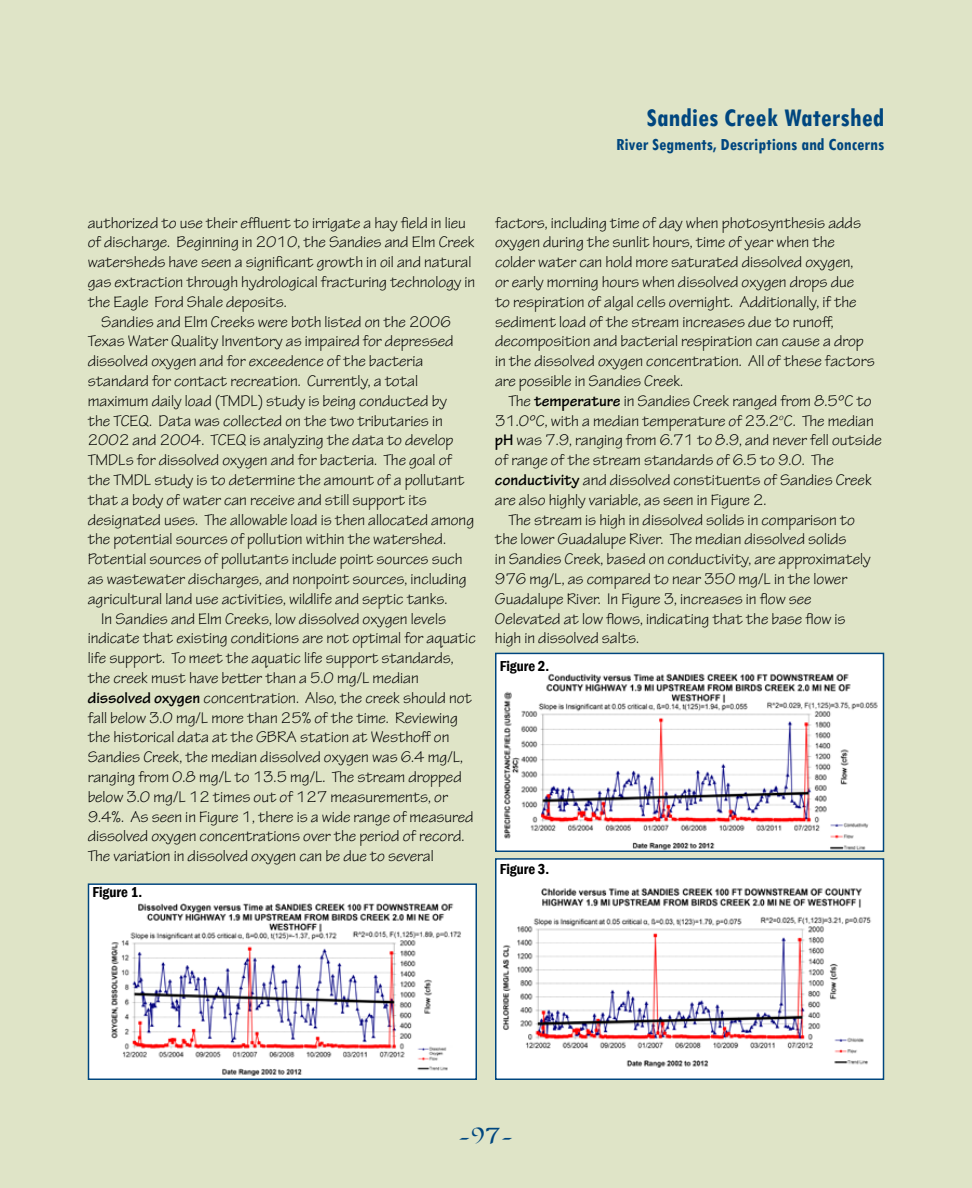
<style>
.page{position:relative;width:972px;height:1188px;background:#dfe4c7}
.page>*{position:absolute;margin:0;border:0;box-sizing:border-box;transform-origin:0 0}
.t1{font:700 condensed 27px "Tw Cen";color:#00467f}
.t2{font:27px "Dorovar FLF Carolus";color:#00467f}
.t3{font:700 condensed 18px "Tw Cen";color:#00467f}
.t4{font:16.5px/19.8px "Tekton Pro";color:#000}
.t5{font:600 condensed 14.85px "Franklin Gothic";color:#000}
.s1{font-weight:700}
</style>
<div class="page">
<div style="left:496px;top:653px;width:388px;height:198px;background:#fff"></div>
<img style="left:504px;top:673px;width:374px;height:177px">
<div style="left:495px;top:653px;width:389px;height:199px;border:1px solid #00467f"></div>
<div style="left:88px;top:884px;width:388px;height:195px;background:#fff"></div>
<img style="left:111px;top:903px;width:350px;height:173px">
<div style="left:88px;top:883px;width:389px;height:197px;border:1px solid #00467f"></div>
<div style="left:496px;top:859px;width:388px;height:220px;background:#fff"></div>
<img style="left:503px;top:888px;width:368px;height:180px">
<div style="left:495px;top:858px;width:389px;height:222px;border:1px solid #00467f"></div>
<h1 class="t1" style="left:647px;top:101px;width:239px">Sandies Creek Watershed</h1>
<p class="t3" style="left:616px;top:133px;width:270px">River Segments, Descriptions and Concerns</p>
<p class="t4" style="left:88px;top:213px;width:389px">authorized to use their effluent to irrigate a hay field in lieu of discharge. Beginning in 2010, the Sandies and Elm Creek watersheds have seen a significant growth in oil and natural gas extraction through hydrological fracturing technology in the Eagle Ford Shale deposits.</p>
<p class="t4" style="left:101px;top:312px;width:351px">Sandies and Elm Creeks were both listed on the 2006</p>
<p class="t4" style="left:88px;top:332px;width:367px">Texas Water Quality Inventory as impaired for depressed</p>
<p class="t4" style="left:88px;top:352px;width:337px">dissolved oxygen and for exceedence of the bacteria</p>
<p class="t4" style="left:88px;top:371px;width:332px">standard for contact recreation. Currently, a total</p>
<p class="t4" style="left:88px;top:391px;width:361px">maximum daily load (TMDL) study is being conducted by</p>
<p class="t4" style="left:88px;top:411px;width:357px">the TCEQ. Data was collected on the two tributaries in</p>
<p class="t4" style="left:88px;top:431px;width:367px">2002 and 2004. TCEQ is analyzing the data to develop</p>
<p class="t4" style="left:88px;top:451px;width:366px">TMDLs for dissolved oxygen and for bacteria. The goal of</p>
<p class="t4" style="left:88px;top:470px;width:378px">the TMDL study is to determine the amount of a pollutant</p>
<p class="t4" style="left:88px;top:490px;width:341px">that a body of water can receive and still support its</p>
<p class="t4" style="left:88px;top:510px;width:388px">designated uses. The allowable load is then allocated among</p>
<p class="t4" style="left:88px;top:530px;width:360px">the potential sources of pollution within the watershed.</p>
<p class="t4" style="left:88px;top:550px;width:376px">Potential sources of pollutants include point sources such</p>
<p class="t4" style="left:88px;top:569px;width:380px">as wastewater discharges, and nonpoint sources, including</p>
<p class="t4" style="left:88px;top:589px;width:361px">agricultural land use activities, wildlife and septic tanks.</p>
<p class="t4" style="left:101px;top:609px;width:346px">In Sandies and Elm Creeks, low dissolved oxygen levels</p>
<p class="t4" style="left:88px;top:629px;width:390px">indicate that existing conditions are not optimal for aquatic</p>
<p class="t4" style="left:88px;top:649px;width:368px">life support. To meet the aquatic life support standards,</p>
<p class="t4" style="left:88px;top:668px;width:333px">the creek must have better than a 5.0 mg/L median</p>
<p class="t4" style="left:88px;top:688px;width:386px"><span class="s1">dissolved oxygen</span> concentration. Also, the creek should not</p>
<p class="t4" style="left:88px;top:708px;width:372px">fall below 3.0 mg/L more than 25% of the time. Reviewing</p>
<p class="t4" style="left:88px;top:728px;width:363px">the historical data at the GBRA station at Westhoff on</p>
<p class="t4" style="left:88px;top:748px;width:377px">Sandies Creek, the median dissolved oxygen was 6.4 mg/L,</p>
<p class="t4" style="left:88px;top:767px;width:376px">ranging from 0.8 mg/L to 13.5 mg/L. The stream dropped</p>
<p class="t4" style="left:88px;top:787px;width:362px">below 3.0 mg/L 12 times out of 127 measurements, or</p>
<p class="t4" style="left:88px;top:807px;width:387px">9.4%. As seen in Figure 1, there is a wide range of measured</p>
<p class="t4" style="left:88px;top:827px;width:378px">dissolved oxygen concentrations over the period of record.</p>
<p class="t4" style="left:88px;top:847px;width:348px">The variation in dissolved oxygen can be due to several</p>
<p class="t5" style="left:93px;top:882px;width:51px">Figure 1.</p>
<p class="t4" style="left:495px;top:213px;width:381px">factors, including time of day when photosynthesis adds oxygen during the sunlit hours, time of year when the colder water can hold more saturated dissolved oxygen,<br>or early morning hours when dissolved oxygen drops due<br>to respiration of algal cells overnight. Additionally, if the sediment load of the stream increases due to runoff, decomposition and bacterial respiration can cause a drop in the dissolved oxygen concentration. All of these factors are possible in Sandies Creek.</p>
<p class="t4" style="left:508px;top:391px;width:365px">The <span class="s1">temperature</span> in Sandies Creek ranged from 8.5ºC to</p>
<p class="t4" style="left:495px;top:411px;width:380px">31.0ºC, with a median temperature of 23.2<sup>o</sup>C. The median</p>
<p class="t4" style="left:495px;top:431px;width:388px"><span class="s1">pH</span> was 7.9, ranging from 6.71 to 8.9, and never fell outside</p>
<p class="t4" style="left:495px;top:451px;width:340px">of range of the stream standards of 6.5 to 9.0. The</p>
<p class="t4" style="left:495px;top:470px;width:378px"><span class="s1">conductivity</span> and dissolved constituents of Sandies Creek</p>
<p class="t4" style="left:495px;top:490px;width:273px">are also highly variable, as seen in Figure 2.</p>
<p class="t4" style="left:508px;top:510px;width:348px">The stream is high in dissolved solids in comparison to</p>
<p class="t4" style="left:495px;top:530px;width:353px">the lower Guadalupe River. The median dissolved solids</p>
<p class="t4" style="left:495px;top:550px;width:377px">in Sandies Creek, based on conductivity, are approximately</p>
<p class="t4" style="left:495px;top:569px;width:354px">976 mg/L, as compared to near 350 mg/L in the lower</p>
<p class="t4" style="left:495px;top:589px;width:318px">Guadalupe River. In Figure 3, increases in flow see</p>
<p class="t4" style="left:495px;top:609px;width:352px">0elevated at low flows, indicating that the base flow is</p>
<p class="t4" style="left:495px;top:629px;width:146px">high in dissolved salts.</p>
<p class="t5" style="left:500px;top:656px;width:51px">Figure 2.</p>
<p class="t5" style="left:500px;top:859px;width:51px">Figure 3.</p>
<h1 class="t2" style="left:458px;top:1122px;width:57px">-97-</h1>
</div>
